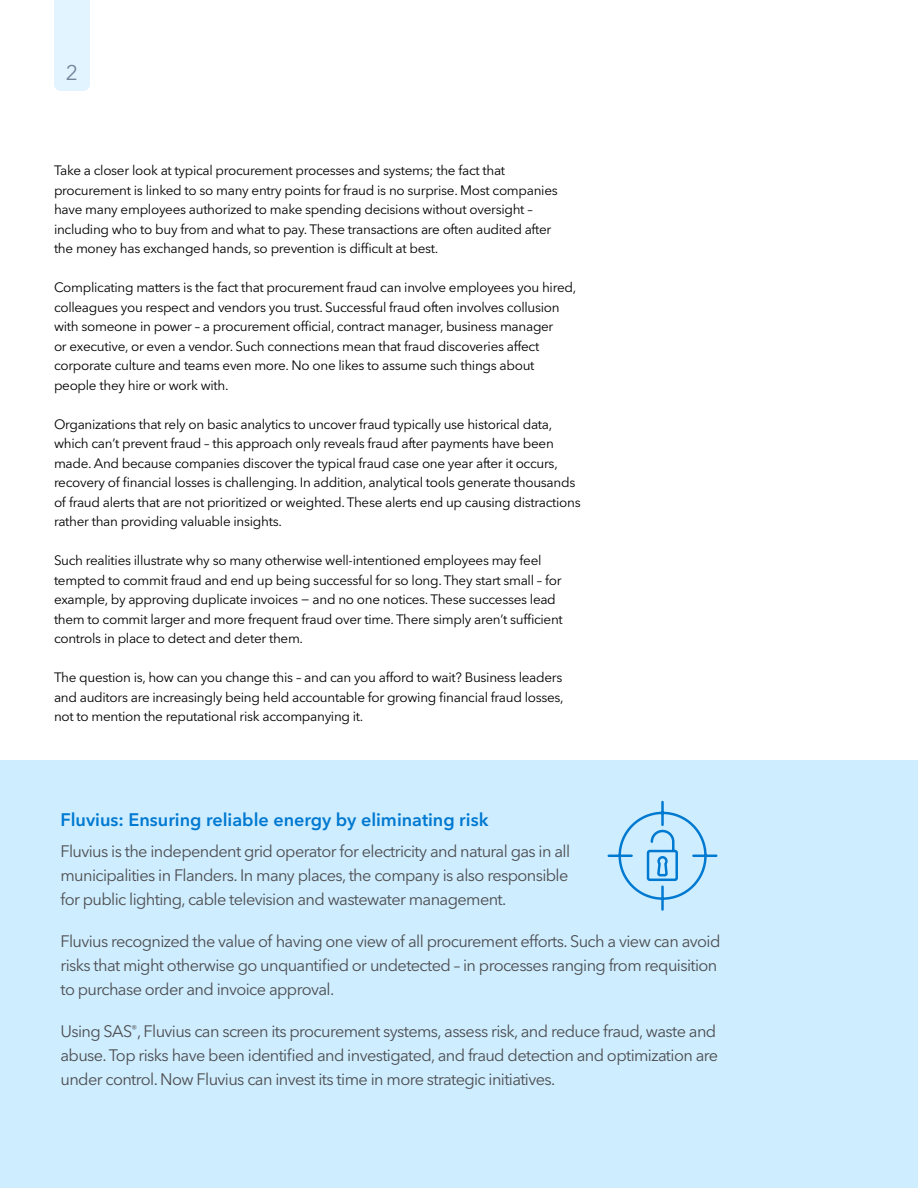
<style>
.page{position:relative;width:918px;height:1188px;background:#fff}
.page>*{position:absolute;margin:0;border:0;box-sizing:border-box;transform-origin:0 0}
.t1{font:21px "Avenir Next W1 G";color:#718498}
.StoryinStory_-_Heade{font:600 18px "Avenir Next W1 G";color:#0079d1}
.StoryinStory_-_body{font:16.5px/24px "Avenir Next W1 G";letter-spacing:-.04em;color:#4d4d4f;text-align:justify}
.Body{font:13.5px/19.5px "Avenir Next W1 G";letter-spacing:-.02em;color:#000}
</style>
<div class="page">
<div style="left:0;top:760px;width:918px;height:428px;background:#ceedff"></div>
<svg style="left:607px;top:800px;width:111px;height:111px"></svg>
<div style="left:54px;top:0;width:36px;height:91px;background:#e2f4ff"></div>
<h1 class="t1" style="left:66px;top:60px;width:14px">2</h1>
<p class="Body" style="left:54px;top:161px;width:505px">Take a closer look at typical procurement processes and systems; the fact that procurement is linked to so many entry points for fraud is no surprise. Most companies have many employees authorized to make spending decisions without oversight – including who to buy from and what to pay. These transactions are often audited after the money has exchanged hands, so prevention is difficult at best.</p>
<p class="Body" style="left:54px;top:278px;width:524px">Complicating matters is the fact that procurement fraud can involve employees you hired, colleagues you respect and vendors you trust. Successful fraud often involves collusion with someone in power – a procurement official, contract manager, business manager<br>or executive, or even a vendor. Such connections mean that fraud discoveries affect corporate culture and teams even more. No one likes to assume such things about people they hire or work with.</p>
<p class="Body" style="left:54px;top:414px;width:528px">Organizations that rely on basic analytics to uncover fraud typically use historical data, which can’t prevent fraud – this approach only reveals fraud after payments have been made. And because companies discover the typical fraud case one year after it occurs, recovery of financial losses is challenging. In addition, analytical tools generate thousands of fraud alerts that are not prioritized or weighted. These alerts end up causing distractions rather than providing valuable insights.</p>
<p class="Body" style="left:54px;top:551px;width:510px">Such realities illustrate why so many otherwise well-intentioned employees may feel tempted to commit fraud and end up being successful for so long. They start small – for example, by approving duplicate invoices − and no one notices. These successes lead them to commit larger and more frequent fraud over time. There simply aren’t sufficient controls in place to detect and deter them.</p>
<p class="Body" style="left:54px;top:668px;width:511px;text-align:justify">The question is, how can you change this – and can you afford to wait? Business leaders and auditors are increasingly being held accountable for growing financial fraud losses, not to mention the reputational risk accompanying it.</p>
<h2 class="StoryinStory_-_Heade" style="left:60px;top:809px;width:429px">Fluvius: Ensuring reliable energy by eliminating risk</h2>
<p class="StoryinStory_-_body" style="left:60px;top:839px;width:511px">Fluvius is the independent grid operator for electricity and natural gas in all municipalities in Flanders. In many places, the company is also responsible for public lighting, cable television and wastewater management.</p>
<p class="StoryinStory_-_body" style="left:60px;top:929px;width:661px;text-align:left">Fluvius recognized the value of having one view of all procurement efforts. Such a view can avoid risks that might otherwise go unquantified or undetected – in processes ranging from requisition to purchase order and invoice approval.</p>
<p class="StoryinStory_-_body" style="left:60px;top:1019px;width:659px">Using SAS<sup>®</sup>, Fluvius can screen its procurement systems, assess risk, and reduce fraud, waste and abuse. Top risks have been identified and investigated, and fraud detection and optimization are under control. Now Fluvius can invest its time in more strategic initiatives.</p>
</div>
